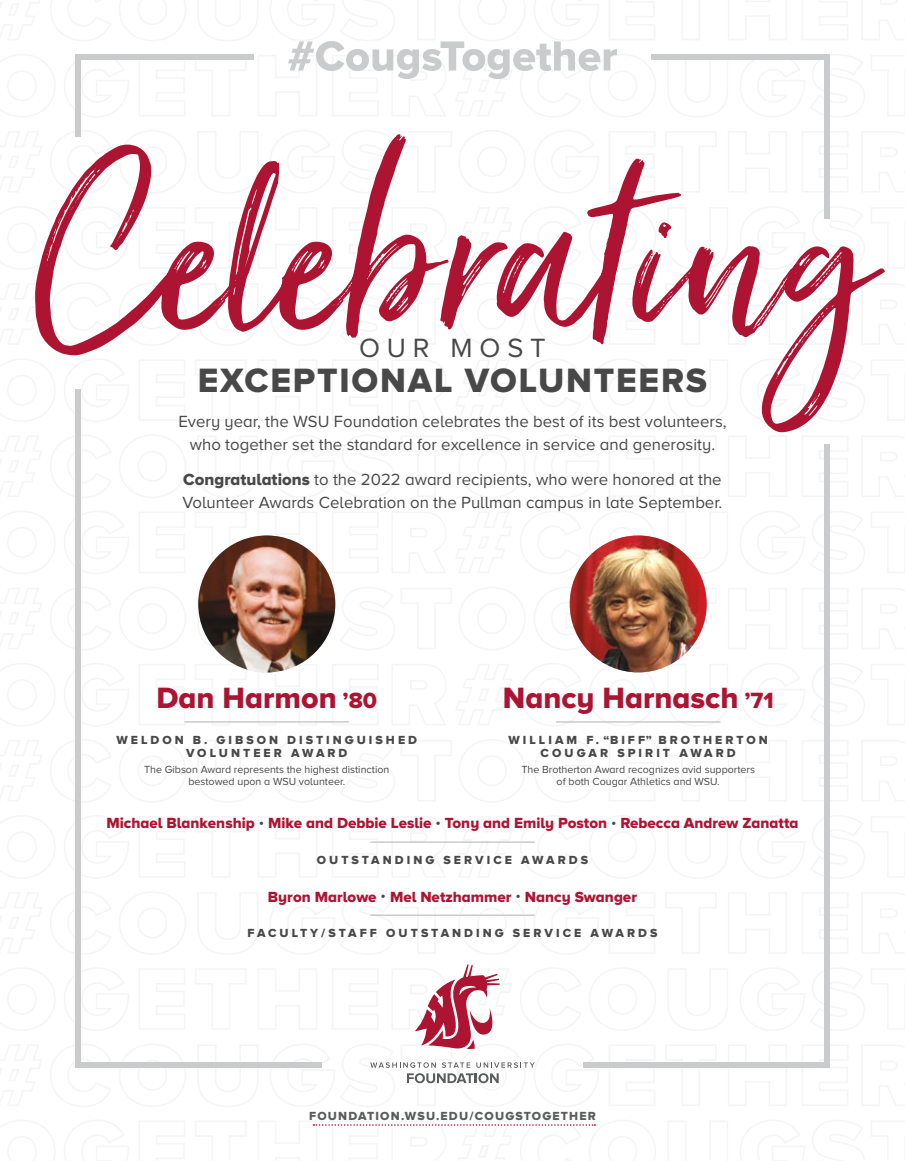
<style>
.page{position:relative;width:905px;height:1161px;background:#fff}
.page>*{position:absolute;margin:0;border:0;box-sizing:border-box;transform-origin:0 0}
.t1{font:34.95px "Proxima Nova A Extrabld";letter-spacing:.05em;color:#474847}
.t2{font:30.45px "Proxima Nova A Extrabld";color:#ac1432}
.t3{font:27.45px "Proxima Nova A";letter-spacing:.25em;color:#474847}
.t4{font:16.8px/22.8px "Proxima Nova A";color:#474847;text-align:center}
.t5{font:15.15px "Proxima Nova A Extrabld";color:#ac1432}
.t6{font:12.15px/13.6px "Proxima Nova A Extrabld";letter-spacing:.25em;color:#474847;text-align:center}
.t7{font:12.15px "Proxima Nova A Extrabld";letter-spacing:.1em;color:#5b5c5c}
.t8{font:10.65px/12.1px "Proxima Nova A";color:#474847;text-align:center}
.s1{font-family:"Proxima Nova A Extrabld"}
.s2{font-size:22.8px}
.s3{font-family:"Proxima Nova A";color:#474847}
</style>
<div class="page">
<svg style="left:75px;top:586px;width:755px;height:65px"></svg>
<svg style="left:602px;top:662px;width:228px;height:65px"></svg>
<svg style="left:75px;top:662px;width:228px;height:65px"></svg>
<hr style="left:184px;top:721px;width:165px;height:2px;background:#cacbcc">
<hr style="left:556px;top:721px;width:164px;height:2px;background:#cacbcc">
<hr style="left:370px;top:914px;width:164px;height:2px;background:#cacbcc">
<hr style="left:370px;top:841px;width:164px;height:2px;background:#cacbcc">
<svg style="left:35px;top:134px;width:849px;height:298px"></svg>
<div style="left:76px;top:390px;width:5px;height:678px;background:#cacbcc"></div>
<div style="left:76px;top:54px;width:5px;height:82px;background:#cacbcc"></div>
<div style="left:823px;top:445px;width:6px;height:623px;background:#cacbcc"></div>
<div style="left:823px;top:54px;width:6px;height:165px;background:#cacbcc"></div>
<div style="left:76px;top:1062px;width:246px;height:6px;background:#cacbcc"></div>
<svg style="left:75px;top:964px;width:755px;height:85px"></svg>
<svg style="left:370px;top:1062px;width:164px;height:21px"></svg>
<div style="left:582px;top:1062px;width:247px;height:6px;background:#cacbcc"></div>
<svg style="left:75px;top:41px;width:755px;height:77px"></svg>
<div style="left:76px;top:54px;width:178px;height:6px;background:#cacbcc"></div>
<img style="left:198px;top:535px;width:137px;height:137px;border-radius:68px">
<img style="left:569px;top:535px;width:137px;height:137px;border-radius:68px">
<svg style="left:312px;top:1124px;width:284px;height:2px"></svg>
<h3 class="t3" style="left:359px;top:332px;width:188px">OUR MOST</h3>
<h1 class="t1" style="left:198px;top:360px;width:511px">EXCEPTIONAL VOLUNTEERS</h1>
<p class="t4" style="left:178px;top:410px;width:550px">Every year, the WSU Foundation celebrates the best of its best volunteers, who together set the standard for excellence in service and generosity.</p>
<p class="t4" style="left:182px;top:468px;width:541px;text-align:left"><span class="s1">Congratulations</span> to the 2022 award recipients, who were honored at the<br>Volunteer Awards Celebration on the Pullman campus in late September.</p>
<h2 class="t2" style="left:156px;top:680px;width:222px">Dan Harmon <span class="s2">’80</span></h2>
<p class="t6" style="left:116px;top:733px;width:302px">WELDON B. GIBSON DISTINGUISHED<br>VOLUNTEER AWARD</p>
<p class="t8" style="left:144px;top:763px;width:247px">The Gibson Award represents the highest distinction bestowed upon a WSU volunteer.</p>
<h2 class="t2" style="left:503px;top:681px;width:272px">Nancy Harnasch <span class="s2">’71</span></h2>
<p class="t6" style="left:508px;top:732px;width:261px">WILLIAM F. “BIFF” BROTHERTON<br>COUGAR SPIRIT AWARD</p>
<p class="t8" style="left:521px;top:763px;width:235px">The Brotherton Award recognizes avid supporters of both Cougar Athletics and WSU.</p>
<p class="t5" style="left:106px;top:814px;width:693px">Michael Blankenship <span class="s3">•</span> Mike and Debbie Leslie <span class="s3">•</span> Tony and Emily Poston <span class="s3">•</span> Rebecca Andrew Zanatta</p>
<p class="t6" style="left:317px;top:853px;width:273px">OUTSTANDING SERVICE AWARDS</p>
<p class="t5" style="left:268px;top:888px;width:370px">Byron Marlowe <span class="s3">•</span> Mel Netzhammer <span class="s3">•</span> Nancy Swanger</p>
<p class="t6" style="left:247px;top:926px;width:411px">FACULTY/STAFF OUTSTANDING SERVICE AWARDS</p>
<p class="t7" style="left:309px;top:1109px;width:288px">FOUNDATION.WSU.EDU/COUGSTOGETHER</p>
</div>
